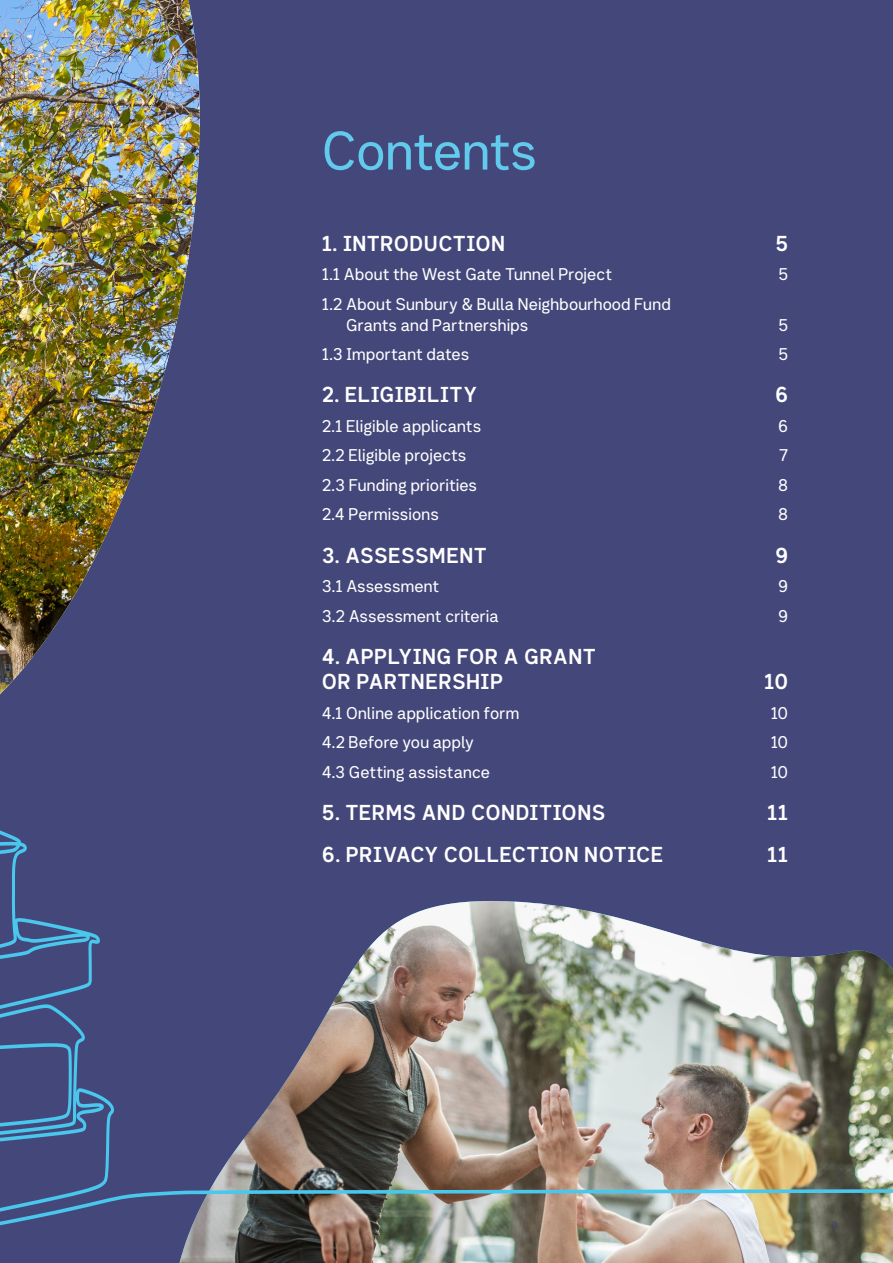
<style>
.page{position:relative;width:893px;height:1263px;background:#44477a}
.page>*{position:absolute;margin:0;border:0;box-sizing:border-box;transform-origin:0 0}
.t1{font:52.5px "Network Sans 2019 Regular";letter-spacing:-.015em;color:#62cbed}
.t2{font:21px/25.2px "Network Sans 2019 Bold";letter-spacing:.02em;color:#fff}
.t3{font:16.5px/21px "Network Sans 2019 Regular";letter-spacing:.005em;color:#fff}
.t4{font:9px "Network Sans 2019 Bold";color:#44477a}
</style>
<div class="page">
<img style="left:0;top:0;width:200px;height:694px">
<img style="left:0;top:830px;width:893px;height:433px">
<h1 class="t1" style="left:322px;top:106px;width:217px">Contents</h1>
<p class="t2" style="left:322px;top:230px;width:185px">1. INTRODUCTION</p>
<p class="t2" style="left:775px;top:230px;width:14px">5</p>
<p class="t3" style="left:322px;top:263px;width:292px">1.1 About the West Gate Tunnel Project</p>
<p class="t3" style="left:778px;top:263px;width:11px">5</p>
<p class="t3" style="left:346px;top:292px;width:326px;text-indent:-24px">1.2 About Sunbury &amp; Bulla Neighbourhood Fund<br>Grants and Partnerships</p>
<p class="t3" style="left:778px;top:313px;width:11px">5</p>
<p class="t3" style="left:322px;top:343px;width:149px">1.3 Important dates</p>
<p class="t3" style="left:778px;top:343px;width:11px">5</p>
<p class="t2" style="left:322px;top:381px;width:157px">2. ELIGIBILITY</p>
<p class="t2" style="left:775px;top:381px;width:15px">6</p>
<p class="t3" style="left:322px;top:415px;width:161px">2.1 Eligible applicants</p>
<p class="t3" style="left:778px;top:415px;width:12px">6</p>
<p class="t3" style="left:322px;top:444px;width:146px">2.2 Eligible projects</p>
<p class="t3" style="left:779px;top:444px;width:11px">7</p>
<p class="t3" style="left:322px;top:474px;width:157px">2.3 Funding priorities</p>
<p class="t3" style="left:778px;top:474px;width:11px">8</p>
<p class="t3" style="left:322px;top:503px;width:119px">2.4 Permissions</p>
<p class="t3" style="left:778px;top:503px;width:11px">8</p>
<p class="t2" style="left:322px;top:541px;width:167px">3. ASSESSMENT</p>
<p class="t2" style="left:775px;top:541px;width:15px">9</p>
<p class="t3" style="left:322px;top:575px;width:119px">3.1 Assessment</p>
<p class="t3" style="left:778px;top:575px;width:12px">9</p>
<p class="t3" style="left:322px;top:604px;width:179px">3.2 Assessment criteria</p>
<p class="t3" style="left:778px;top:604px;width:12px">9</p>
<p class="t2" style="left:322px;top:643px;width:276px">4. APPLYING FOR A GRANT<br>OR PARTNERSHIP</p>
<p class="t2" style="left:764px;top:668px;width:25px">10</p>
<p class="t3" style="left:322px;top:701px;width:199px">4.1 Online application form</p>
<p class="t3" style="left:771px;top:701px;width:19px">10</p>
<p class="t3" style="left:322px;top:731px;width:154px">4.2 Before you apply</p>
<p class="t3" style="left:771px;top:731px;width:19px">10</p>
<p class="t3" style="left:322px;top:760px;width:170px">4.3 Getting assistance</p>
<p class="t3" style="left:771px;top:760px;width:19px">10</p>
<p class="t2" style="left:322px;top:799px;width:285px">5. TERMS AND CONDITIONS</p>
<p class="t2" style="left:767px;top:799px;width:23px">11</p>
<p class="t2" style="left:322px;top:841px;width:343px">6. PRIVACY COLLECTION NOTICE</p>
<p class="t2" style="left:767px;top:841px;width:23px">11</p>
<p class="t4" style="left:832px;top:1217px;width:7px">3</p>
</div>
